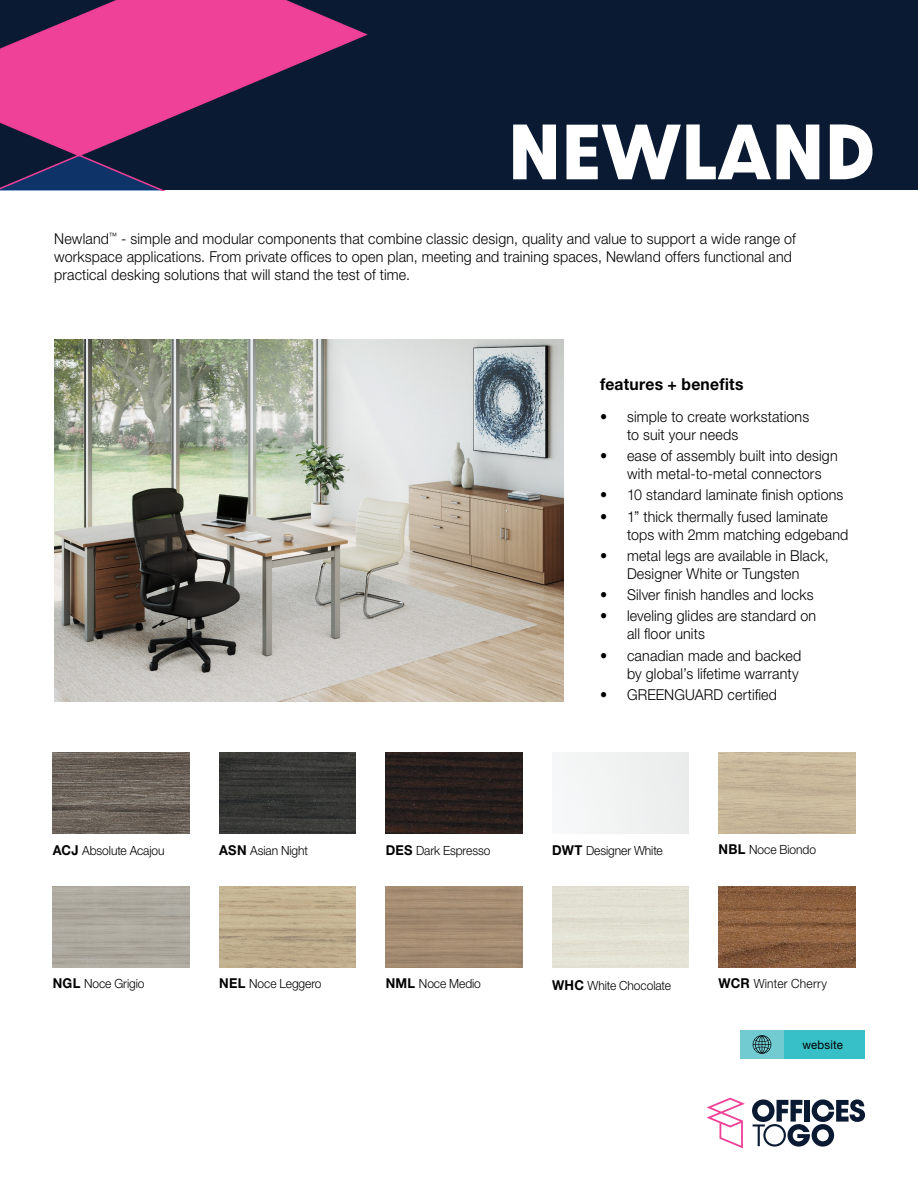
<style>
.page{position:relative;width:918px;height:1188px;background:#fff}
.page>*{position:absolute;margin:0;border:0;box-sizing:border-box;transform-origin:0 0}
.t1{font:700 66.45px "Dazzle Unicase";letter-spacing:.03em;color:#fff}
.t2{font:700 16.5px "Helvetica Neue LT Pro";letter-spacing:.015em;color:#000;scale:.95 1}
.t3{font:300 15px/18px "Helvetica Neue LT Pro";letter-spacing:.01em;color:#000;scale:.95 1}
.t4{font:300 12.6px "Helvetica Neue LT Pro";letter-spacing:-.005em;color:#000;scale:.95 1}
.t5{font:300 12.6px "Helvetica Neue LT Pro";letter-spacing:.02em;color:#000;scale:.95 1}
.t6{font:12px "Helvetica Neue LT Pro";letter-spacing:.02em;color:#000;scale:.95 1}
.s1{font-weight:700;font-size:13.65px}
</style>
<div class="page">
<div style="left:0;top:0;width:918px;height:190px;background:#0a1a32"></div>
<svg style="left:0;top:0;width:368px;height:190px"></svg>
<svg style="left:752px;top:1099px;width:113px;height:48px"></svg>
<svg style="left:707px;top:1098px;width:38px;height:50px"></svg>
<img style="left:54px;top:339px;width:510px;height:363px">
<img style="left:53px;top:752px;width:136px;height:81px">
<img style="left:219px;top:752px;width:137px;height:81px">
<img style="left:386px;top:752px;width:136px;height:81px">
<img style="left:219px;top:887px;width:137px;height:81px">
<img style="left:386px;top:887px;width:136px;height:81px">
<img style="left:719px;top:887px;width:136px;height:81px">
<div style="left:740px;top:1030px;width:124px;height:29px;background:#37c0c7"></div>
<div style="left:740px;top:1030px;width:44px;height:29px;background:#71cbd1"></div>
<svg style="left:753px;top:1035px;width:18px;height:19px"></svg>
<h1 class="t1" style="left:509px;top:100px;width:367px">NEWLAND</h1>
<p class="t3" style="left:54px;top:229px;width:782px">Newland<sup>™</sup> - simple and modular components that combine classic design, quality and value to support a wide range of workspace applications. From private offices to open plan, meeting and training spaces, Newland offers functional and practical desking solutions that will stand the test of time.</p>
<p class="t2" style="left:600px;top:374px;width:153px">features + benefits</p>
<p class="t3" style="left:627px;top:407px;width:193px;text-indent:-27px">• simple to create workstations to suit your needs</p>
<p class="t3" style="left:627px;top:446px;width:223px;text-indent:-27px">• ease of assembly built into design with metal-to-metal connectors</p>
<p class="t3" style="left:600px;top:486px;width:258px">• 10 standard laminate finish options</p>
<p class="t3" style="left:627px;top:507px;width:235px;text-indent:-27px">• 1” thick thermally fused laminate tops with 2mm matching edgeband</p>
<p class="t3" style="left:600px;top:546px;width:242px;text-align:center">• metal legs are available in Black,<br>Designer White or Tungsten</p>
<p class="t3" style="left:600px;top:585px;width:226px">• Silver finish handles and locks</p>
<p class="t3" style="left:627px;top:607px;width:201px;text-indent:-27px">• leveling glides are standard on all floor units</p>
<p class="t3" style="left:600px;top:646px;width:213px;text-align:right">• canadian made and backed by global’s lifetime warranty</p>
<p class="t3" style="left:600px;top:685px;width:188px">• GREENGUARD certified</p>
<p class="t4" style="left:53px;top:843px;width:119px"><span class="s1">ACJ</span> Absolute Acajou</p>
<p class="t4" style="left:219px;top:843px;width:95px"><span class="s1">ASN</span> Asian Night</p>
<p class="t4" style="left:386px;top:843px;width:112px"><span class="s1">DES</span> Dark Espresso</p>
<p class="t4" style="left:552px;top:843px;width:118px"><span class="s1">DWT</span> Designer White</p>
<p class="t4" style="left:719px;top:841px;width:104px"><span class="s1">NBL</span> Noce Biondo</p>
<p class="t4" style="left:53px;top:976px;width:98px"><span class="s1">NGL</span> Noce Grigio</p>
<p class="t4" style="left:219px;top:976px;width:109px"><span class="s1">NEL</span> Noce Leggero</p>
<p class="t4" style="left:386px;top:976px;width:102px"><span class="s1">NML</span> Noce Medio</p>
<p class="t4" style="left:552px;top:978px;width:127px"><span class="s1">WHC</span> White Chocolate</p>
<p class="t5" style="left:719px;top:976px;width:116px"><span class="s1">WCR</span> Winter Cherry</p>
<p class="t6" style="left:802px;top:1037px;width:44px">website</p>
</div>
